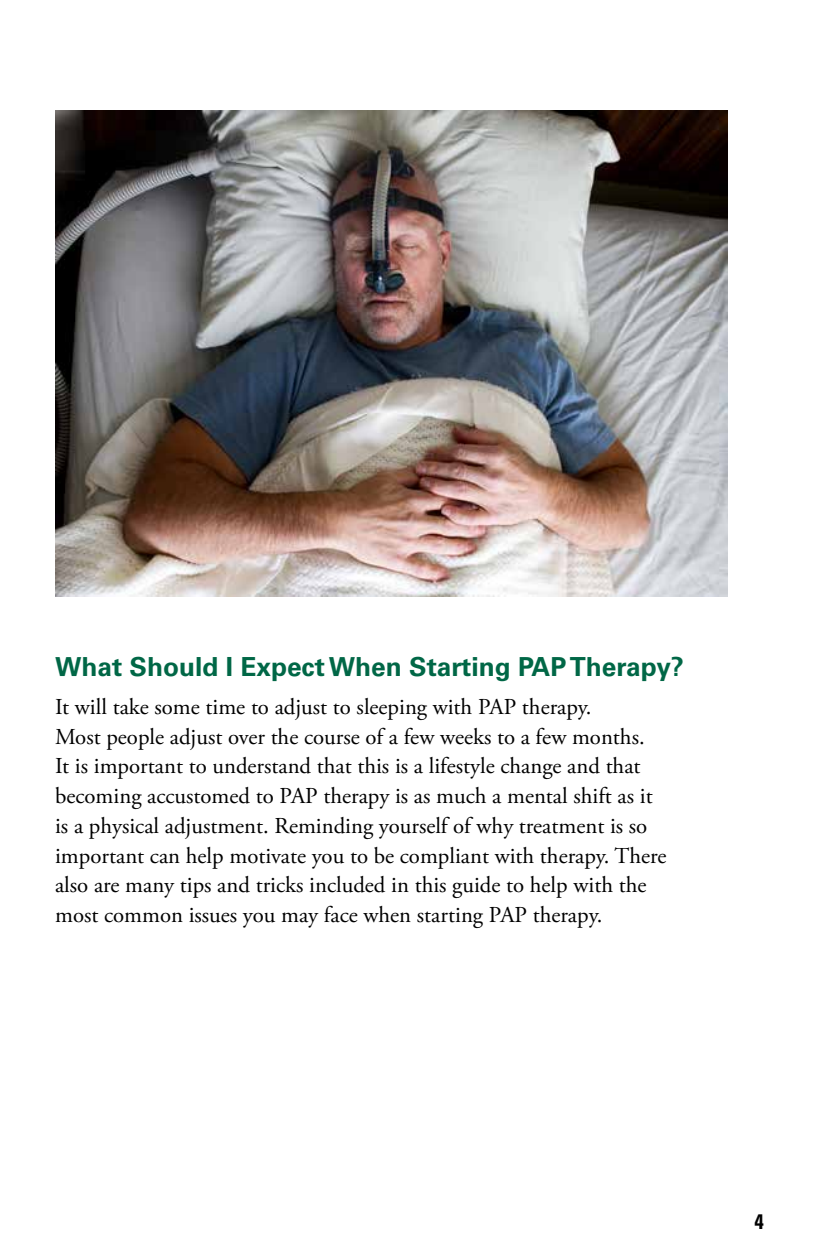
<style>
.page{position:relative;width:819px;height:1260px;background:#fff}
.page>*{position:absolute;margin:0;border:0;box-sizing:border-box;transform-origin:0 0}
.t1{font:700 26.25px "Univers";color:#006746}
.t2{font:22.75px/29.8px "Adobe Garamond Pro";color:#000}
.t3{font:700 condensed 21px "Univers";color:#000}
</style>
<div class="page">
<img style="left:55px;top:110px;width:673px;height:486px">
<p class="t1" style="left:55px;top:652px;width:630px">What Should I Expect When Starting PAP Therapy?</p>
<p class="t2" style="left:55px;top:692px;width:613px">It will take some time to adjust to sleeping with PAP therapy.<br>Most people adjust over the course of a few weeks to a few months.<br>It is important to understand that this is a lifestyle change and that becoming accustomed to PAP therapy is as much a mental shift as it is a physical adjustment. Reminding yourself of why treatment is so important can help motivate you to be compliant with therapy. There also are many tips and tricks included in this guide to help with the most common issues you may face when starting PAP therapy.</p>
<p class="t3" style="left:755px;top:1209px;width:11px">4</p>
</div>
